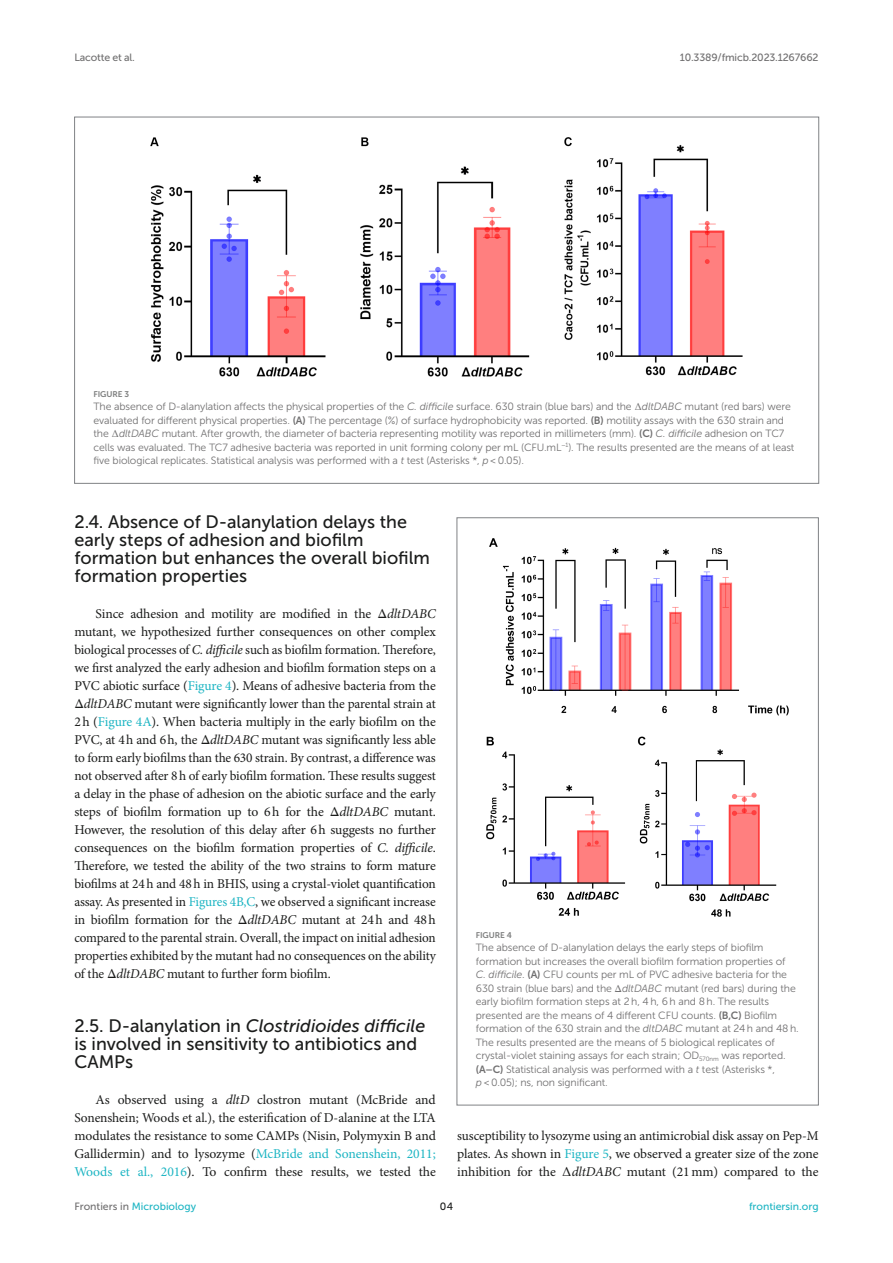
<style>
.page{position:relative;width:893px;height:1263px;background:#fff}
.page>*{position:absolute;margin:0;border:0;box-sizing:border-box;transform-origin:0 0}
.HEAD_2{font:18px/18px "Museo Sans 500";color:#1b1c1b}
.TEXT_FLUSH{font:13.5px/18px "Minion Pro";letter-spacing:-.01em;color:#1b1c1b;text-align:justify}
.FIG_LEG{font:10.5px/13.5px "Museo Sans 300";letter-spacing:-.01em;color:#706f70}
.t1{font:10.5px "Museo Sans 500";letter-spacing:-.015em;color:#706f70}
.t2{font:10.5px "Museo Sans 500";color:#1db5c3}
.t3{font:10.5px "Museo Sans 500";color:#1b1c1b}
.FIG_HD{font:8.25px "Museo Sans 700";letter-spacing:-.01em;color:#7e7f7f}
.s1{font-style:italic}
.s2{font-family:"STIX General"}
.s3{font-family:"Museo Sans 700"}
.s4{color:#1db5c3}
.s5{color:#706f70}
</style>
<div class="page">
<img style="left:150px;top:137px;width:593px;height:240px">
<img style="left:486px;top:538px;width:303px;height:379px">
<p class="t1" style="left:74px;top:51px;width:62px">Lacotte et al.</p>
<p class="t1" style="left:680px;top:51px;width:140px">10.3389/fmicb.2023.1267662</p>
<p class="FIG_HD" style="left:94px;top:389px;width:37px">FIGURE 3</p>
<p class="FIG_LEG" style="left:94px;top:400px;width:702px">The absence of D-alanylation affects the physical properties of the <span class="s1">C. difficile</span> surface. 630 strain (blue bars) and the <span class="s2">∆</span><span class="s1">dltDABC</span> mutant (red bars) were evaluated for different physical properties. <span class="s3">(A)</span> The percentage (%) of surface hydrophobicity was reported. <span class="s3">(B)</span> motility assays with the 630 strain and the <span class="s2">∆</span><span class="s1">dltDABC</span> mutant. After growth, the diameter of bacteria representing motility was reported in millimeters (mm). <span class="s3">(C)</span> <span class="s1">C. difficile</span> adhesion on TC7 cells was evaluated. The TC7 adhesive bacteria was reported in unit forming colony per mL (CFU.mL<sup>−</sup><sup>1</sup>). The results presented are the means of at least five biological replicates. Statistical analysis was performed with a <span class="s1">t</span> test (Asterisks *, <span class="s1">p</span> &lt; 0.05).</p>
<p class="HEAD_2" style="left:74px;top:513px;width:357px">2.4. Absence of D-alanylation delays the early steps of adhesion and biofilm formation but enhances the overall biofilm formation properties</p>
<p class="TEXT_FLUSH" style="left:74px;top:605px;width:363px;text-indent:21px">Since adhesion and motility are modified in the <span class="s2">Δ</span><span class="s1">dltDABC </span>mutant, we hypothesized further consequences on other complex biological processes of <span class="s1">C. difficile</span> such as biofilm formation. Therefore, we first analyzed the early adhesion and biofilm formation steps on a PVC abiotic surface (<span class="s4">Figure 4</span>). Means of adhesive bacteria from the <span class="s2">Δ</span><span class="s1">dltDABC</span> mutant were significantly lower than the parental strain at 2h (<span class="s4">Figure 4A</span>). When bacteria multiply in the early biofilm on the PVC, at 4h and 6h, the <span class="s2">Δ</span><span class="s1">dltDABC</span> mutant was significantly less able to form early biofilms than the 630 strain. By contrast, a difference was not observed after 8h of early biofilm formation. These results suggest a delay in the phase of adhesion on the abiotic surface and the early steps of biofilm formation up to 6h for the <span class="s2">Δ</span><span class="s1">dltDABC</span> mutant.<br>However, the resolution of this delay after 6h suggests no further consequences on the biofilm formation properties of <span class="s1">C. difficile</span>.<br>Therefore, we tested the ability of the two strains to form mature biofilms at 24h and 48h in BHIS, using a crystal-violet quantification assay. As presented in <span class="s4">Figures 4B,C</span>, we observed a significant increase in biofilm formation for the <span class="s2">Δ</span><span class="s1">dltDABC</span> mutant at 24h and 48h compared to the parental strain. Overall, the impact on initial adhesion properties exhibited by the mutant had no consequences on the ability of the <span class="s2">Δ</span><span class="s1">dltDABC</span> mutant to further form biofilm.</p>
<p class="HEAD_2" style="left:74px;top:1017px;width:352px">2.5. D-alanylation in <span class="s1">Clostridioides difficile </span>is involved in sensitivity to antibiotics and<br>CAMPs</p>
<p class="TEXT_FLUSH" style="left:74px;top:1091px;width:363px;text-indent:21px">As observed using a <span class="s1">dltD</span> clostron mutant (McBride and Sonenshein; Woods et al.), the esterification of D-alanine at the LTA modulates the resistance to some CAMPs (Nisin, Polymyxin B and Gallidermin) and to lysozyme (<span class="s4">McBride and Sonenshein, 2011; Woods et al., 2016</span>). To confirm these results, we tested the</p>
<p class="FIG_HD" style="left:476px;top:930px;width:37px">FIGURE 4</p>
<p class="FIG_LEG" style="left:476px;top:941px;width:324px">The absence of D-alanylation delays the early steps of biofilm formation but increases the overall biofilm formation properties of<br><span class="s1">C. difficile</span>. <span class="s3">(A)</span> CFU counts per mL of PVC adhesive bacteria for the 630 strain (blue bars) and the <span class="s2">Δ</span><span class="s1">dltDABC</span> mutant (red bars) during the early biofilm formation steps at 2 h, 4 h, 6 h and 8 h. The results presented are the means of 4 different CFU counts. <span class="s3">(B,C)</span> Biofilm formation of the 630 strain and the <span class="s1">dltDABC</span> mutant at 24 h and 48 h.<br>The results presented are the means of 5 biological replicates of crystal-violet staining assays for each strain; OD<sub>570nm</sub> was reported. <span class="s3">(A–C)</span> Statistical analysis was performed with a <span class="s1">t</span> test (Asterisks *,<br><span class="s1">p</span> &lt; 0.05); ns, non significant.</p>
<p class="TEXT_FLUSH" style="left:457px;top:1127px;width:363px">susceptibility to lysozyme using an antimicrobial disk assay on Pep-M plates. As shown in <span class="s4">Figure 5</span>, we observed a greater size of the zone inhibition for the <span class="s2">∆</span><span class="s1">dltDABC</span> mutant (21mm) compared to the</p>
<p class="t2" style="left:74px;top:1200px;width:123px"><span class="s5">Frontiers in</span> Microbiology</p>
<p class="t3" style="left:440px;top:1200px;width:15px">04</p>
<p class="t2" style="left:749px;top:1200px;width:71px">frontiersin.org</p>
</div>
